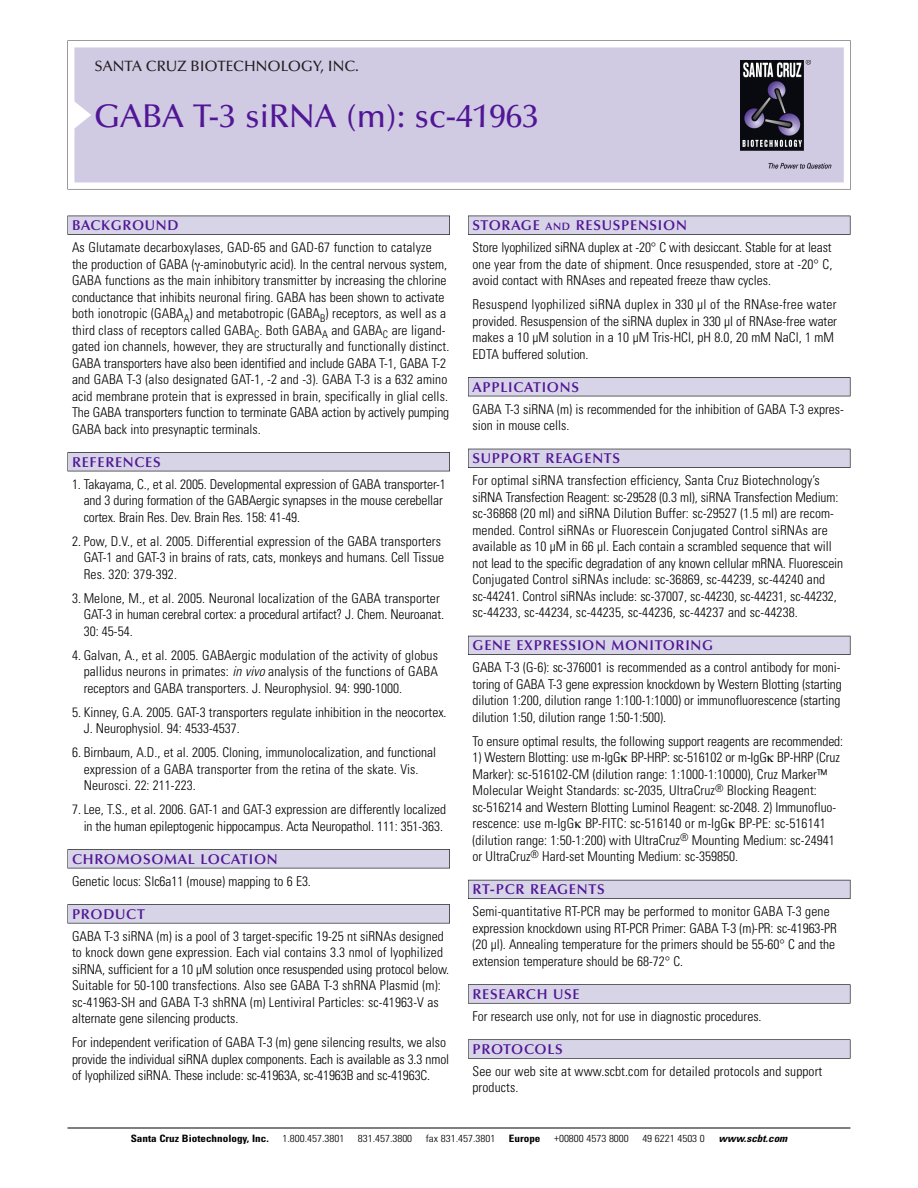
<style>
.page{position:relative;width:918px;height:1188px;background:#fff}
.page>*{position:absolute;margin:0;border:0;box-sizing:border-box;transform-origin:0 0}
.t1{font:500 33px "Optima";color:#511695}
.t2{font:500 15px "Optima";color:#231f20}
.t3{font:600 14.25px "Optima";letter-spacing:.05em;color:#511695}
.t4{font:300 condensed 13.5px/16.5px "Univers";color:#000}
.t5{font:300 condensed 10.2px "Univers";color:#000;scale:1.1 1}
.t6{font:700 condensed 10.2px "Univers";color:#000;scale:1.1 1}
.t7{font:italic 700 condensed 10.2px "Univers";color:#000;scale:1.1 1}
.s1{font-style:italic}
.s2{font-size:10.65px}
</style>
<div class="page">
<svg style="left:68px;top:40px;width:783px;height:149px"></svg>
<div style="left:74px;top:47px;width:770px;height:135px;background:#d1cae3"></div>
<img style="left:741px;top:60px;width:90px;height:108px">
<div style="left:68px;top:216px;width:382px;height:19px;background:#535256"></div>
<div style="left:68px;top:216px;width:381px;height:18px;background:#d7d4e8"></div>
<div style="left:68px;top:452px;width:382px;height:19px;background:#515155"></div>
<div style="left:68px;top:453px;width:381px;height:18px;background:#d7d4e8"></div>
<div style="left:68px;top:849px;width:382px;height:19px;background:#545357"></div>
<div style="left:68px;top:850px;width:381px;height:18px;background:#d7d4e8"></div>
<div style="left:68px;top:904px;width:382px;height:19px;background:#575659"></div>
<div style="left:68px;top:905px;width:381px;height:18px;background:#d7d4e8"></div>
<div style="left:468px;top:216px;width:382px;height:19px;background:#535256"></div>
<div style="left:468px;top:216px;width:382px;height:18px;background:#d7d4e8"></div>
<div style="left:468px;top:377px;width:382px;height:19px;background:#515155"></div>
<div style="left:468px;top:378px;width:382px;height:18px;background:#d7d4e8"></div>
<div style="left:468px;top:449px;width:382px;height:19px;background:#515057"></div>
<div style="left:468px;top:449px;width:382px;height:18px;background:#d7d4e8"></div>
<div style="left:468px;top:636px;width:382px;height:19px;background:#535259"></div>
<div style="left:468px;top:636px;width:382px;height:18px;background:#d7d4e8"></div>
<div style="left:468px;top:880px;width:382px;height:19px;background:#595860"></div>
<div style="left:468px;top:880px;width:382px;height:18px;background:#d7d4e8"></div>
<div style="left:468px;top:984px;width:382px;height:20px;background:#676767"></div>
<div style="left:468px;top:985px;width:382px;height:18px;background:#d7d4e8"></div>
<div style="left:468px;top:1039px;width:382px;height:20px;background:#666"></div>
<div style="left:468px;top:1040px;width:382px;height:18px;background:#d7d4e8"></div>
<hr style="left:68px;top:1128px;width:782px;height:1px;background:#000">
<p class="t2" style="left:94px;top:60px;width:266px">SANTA CRUZ BIOTECHNOLOGY, INC.</p>
<p class="t1" style="left:94px;top:102px;width:446px">GABA T-3 siRNA (m): sc-41963</p>
<p class="t3" style="left:72px;top:219px;width:108px">BACKGROUND</p>
<p class="t4" style="left:72px;top:240px;width:379px">As Glutamate decarboxylases, GAD-65 and GAD-67 function to catalyze the production of GABA ( -aminobutyric acid). In the central nervous system, GABA functions as the main inhibitory transmitter by increasing the chlorine conductance that inhibits neuronal firing. GABA has been shown to activate both ionotropic (GABA<sub>A</sub>) and metabotropic (GABA<sub>B</sub>) receptors, as well as a third class of receptors called GABA<sub>C</sub>. Both GABA<sub>A</sub> and GABA<sub>C</sub> are ligand&shy;gated ion channels, however, they are structurally and functionally distinct.<br>GABA transporters have also been identified and include GABA T-1, GABA T-2 and GABA T-3 (also designated GAT-1, -2 and -3). GABA T-3 is a 632 amino acid membrane protein that is expressed in brain, specifically in glial cells.<br>The GABA transporters function to terminate GABA action by actively pumping GABA back into presynaptic terminals.</p>
<p class="t3" style="left:72px;top:456px;width:90px">REFERENCES</p>
<p class="t4" style="left:84px;top:477px;width:364px;text-indent:-12px">1. Takayama, C., et al. 2005. Developmental expression of GABA transporter-1 and 3 during formation of the GABAergic synapses in the mouse cerebellar cortex. Brain Res. Dev. Brain Res. 158: 41-49.</p>
<p class="t4" style="left:84px;top:534px;width:362px;text-indent:-12px">2. Pow, D.V., et al. 2005. Differential expression of the GABA transporters<br>GAT-1 and GAT-3 in brains of rats, cats, monkeys and humans. Cell Tissue<br>Res. 320: 379-392.</p>
<p class="t4" style="left:84px;top:591px;width:362px;text-indent:-12px">3. Melone, M., et al. 2005. Neuronal localization of the GABA transporter<br>GAT-3 in human cerebral cortex: a procedural artifact? J. Chem. Neuroanat.<br>30: 45-54.</p>
<p class="t4" style="left:84px;top:648px;width:356px;text-align:justify;text-indent:-12px">4. Galvan, A., et al. 2005. GABAergic modulation of the activity of globus pallidus neurons in primates: <span class="s1">in vivo</span>analysis of the functions of GABA receptors and GABA transporters. J. Neurophysiol. 94: 990-1000.</p>
<p class="t4" style="left:84px;top:705px;width:364px;text-indent:-12px">5. Kinney, G.A. 2005. GAT-3 transporters regulate inhibition in the neocortex.<br>J. Neurophysiol. 94: 4533-4537.</p>
<p class="t4" style="left:84px;top:745px;width:354px;text-indent:-12px">6. Birnbaum, A.D., et al. 2005. Cloning, immunolocalization, and functional expression of a GABA transporter from the retina of the skate. Vis.<br>Neurosci. 22: 211-223.</p>
<p class="t4" style="left:72px;top:802px;width:376px;text-align:right">7. Lee, T.S., et al. 2006. GAT-1 and GAT-3 expression are differently localized in the human epileptogenic hippocampus. Acta Neuropathol. 111: 351-363.</p>
<p class="t3" style="left:72px;top:853px;width:207px">CHROMOSOMAL LOCATION</p>
<p class="t4" style="left:72px;top:874px;width:240px">Genetic locus: Slc6a11 (mouse) mapping to 6 E3.</p>
<p class="t3" style="left:72px;top:908px;width:74px">PRODUCT</p>
<p class="t4" style="left:72px;top:929px;width:379px">GABA T-3 siRNA (m) is a pool of 3 target-specific 19-25 nt siRNAs designed to knock down gene expression. Each vial contains 3.3 nmol of lyophilized siRNA, sufficient for a 10 µM solution once resuspended using protocol below.<br>Suitable for 50-100 transfections. Also see GABA T-3 shRNA Plasmid (m): sc-41963-SH and GABA T-3 shRNA (m) Lentiviral Particles: sc-41963-V as alternate gene silencing products.</p>
<p class="t4" style="left:72px;top:1036px;width:379px">For independent verification of GABA T-3 (m) gene silencing results, we also provide the individual siRNA duplex components. Each is available as 3.3 nmol of lyophilized siRNA. These include: sc-41963A, sc-41963B and sc-41963C.</p>
<p class="t3" style="left:473px;top:219px;width:216px">STORAGE <span class="s2">AND</span> RESUSPENSION</p>
<p class="t4" style="left:473px;top:240px;width:361px;text-align:justify">Store lyophilized siRNA duplex at -20° C with desiccant. Stable for at least one year from the date of shipment. Once resuspended, store at -20° C, avoid contact with RNAses and repeated freeze thaw cycles.</p>
<p class="t4" style="left:473px;top:297px;width:366px">Resuspend lyophilized siRNA duplex in 330 µl of the RNAse-free water provided. Resuspension of the siRNA duplex in 330 µl of RNAse-free water makes a 10 µM solution in a 10 µM Tris-HCl, pH 8.0, 20 mM NaCl, 1 mM EDTA buffered solution.</p>
<p class="t3" style="left:473px;top:381px;width:108px">APPLICATIONS</p>
<p class="t4" style="left:473px;top:402px;width:373px">GABA T-3 siRNA (m) is recommended for the inhibition of GABA T-3 expres&shy;sion in mouse cells.</p>
<p class="t3" style="left:473px;top:452px;width:149px">SUPPORT REAGENTS</p>
<p class="t4" style="left:473px;top:474px;width:372px">For optimal siRNA transfection efficiency, Santa Cruz Biotechnology’s siRNA Transfection Reagent: sc-29528 (0.3 ml), siRNA Transfection Medium: sc-36868 (20 ml) and siRNA Dilution Buffer: sc-29527 (1.5 ml) are recom&shy;mended. Control siRNAs or Fluorescein Conjugated Control siRNAs are available as 10 µM in 66 µl. Each contain a scrambled sequence that will not lead to the specific degradation of any known cellular mRNA. Fluorescein Conjugated Control siRNAs include: sc-36869, sc-44239, sc-44240 and sc-44241. Control siRNAs include: sc-37007, sc-44230, sc-44231, sc-44232, sc-44233, sc-44234, sc-44235, sc-44236, sc-44237 and sc-44238.</p>
<p class="t3" style="left:473px;top:639px;width:242px">GENE EXPRESSION MONITORING</p>
<p class="t4" style="left:473px;top:661px;width:371px;text-align:justify">GABA T-3 (G-6): sc-376001 is recommended as a control antibody for moni&shy;toring of GABA T-3 gene expression knockdown by Western Blotting (starting dilution 1:200, dilution range 1:100-1:1000) or immunofluorescence (starting dilution 1:50, dilution range 1:50-1:500).</p>
<p class="t4" style="left:473px;top:734px;width:372px">To ensure optimal results, the following support reagents are recommended:</p>
<p class="t4" style="left:473px;top:751px;width:369px">1) Western Blotting: use m-IgG BP-HRP: sc-516102 or m-IgG BP-HRP (Cruz Marker): sc-516102-CM (dilution range: 1:1000-1:10000), Cruz Marker™ Molecular Weight Standards: sc-2035, UltraCruz<sup>®</sup> Blocking Reagent: sc-516214 and Western Blotting Luminol Reagent: sc-2048. 2) Immunofluo&shy;rescence: use m-IgG BP-FITC: sc-516140 or m-IgG BP-PE: sc-516141 (dilution range: 1:50-1:200) with UltraCruz<sup>®</sup> Mounting Medium: sc-24941 or UltraCruz<sup>®</sup> Hard-set Mounting Medium: sc-359850.</p>
<p class="t3" style="left:473px;top:883px;width:134px">RT-PCR REAGENTS</p>
<p class="t4" style="left:473px;top:905px;width:366px">Semi-quantitative RT-PCR may be performed to monitor GABA T-3 gene expression knockdown using RT-PCR Primer: GABA T-3 (m)-PR: sc-41963-PR (20 µl). Annealing temperature for the primers should be 55-60° C and the extension temperature should be 68-72° C.</p>
<p class="t3" style="left:473px;top:988px;width:109px">RESEARCH USE</p>
<p class="t4" style="left:473px;top:1009px;width:291px">For research use only, not for use in diagnostic procedures.</p>
<p class="t3" style="left:473px;top:1043px;width:92px">PROTOCOLS</p>
<p class="t4" style="left:473px;top:1064px;width:351px">See our web site at www.scbt.com for detailed protocols and support products.</p>
<p class="t6" style="left:131px;top:1135px;width:127px">Santa Cruz Biotechnology, Inc.</p>
<p class="t5" style="left:282px;top:1135px;width:58px">1.800.457.3801</p>
<p class="t5" style="left:358px;top:1135px;width:51px">831.457.3800</p>
<p class="t5" style="left:426px;top:1135px;width:65px">fax 831.457.3801</p>
<p class="t6" style="left:509px;top:1135px;width:30px">Europe</p>
<p class="t5" style="left:554px;top:1135px;width:69px">+00800 4573 8000</p>
<p class="t5" style="left:642px;top:1135px;width:58px">49 6221 4503 0</p>
<p class="t7" style="left:719px;top:1135px;width:66px">www.scbt.com</p>
</div>
